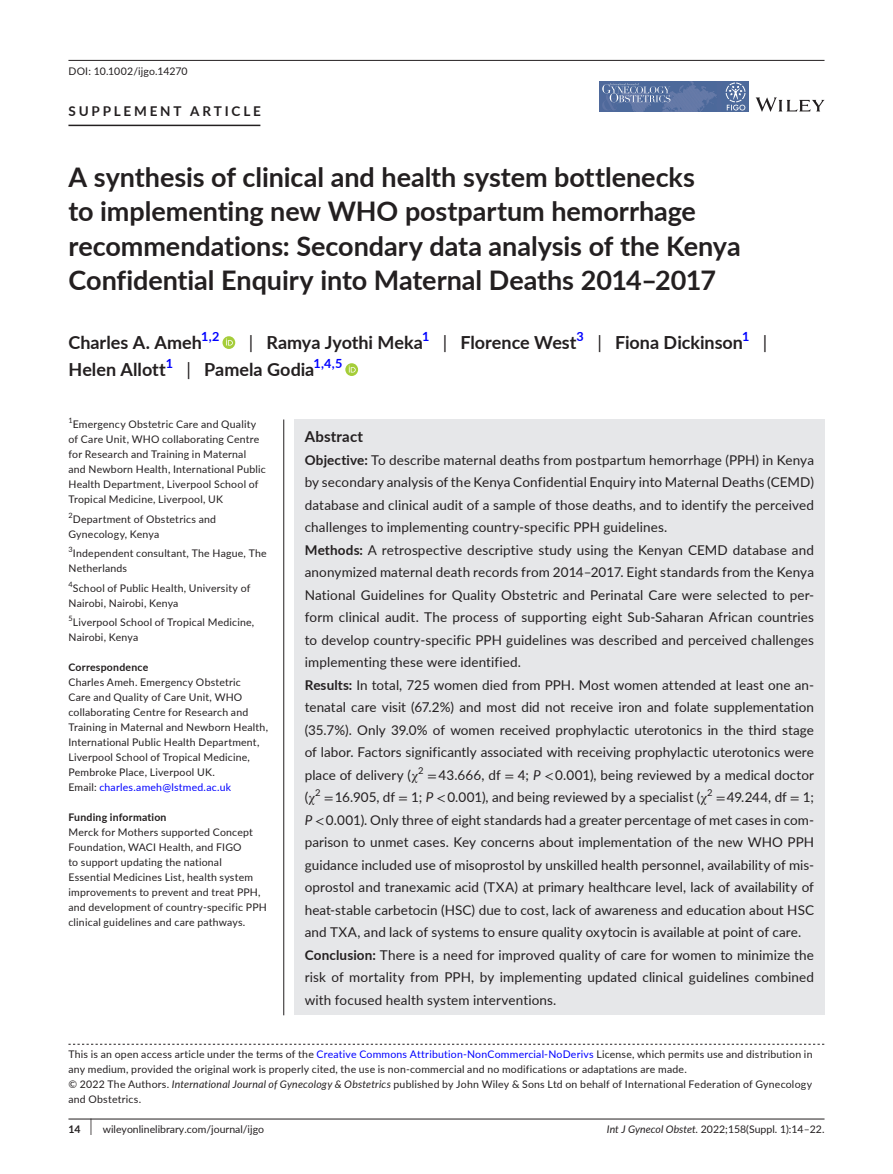
<style>
.page{position:relative;width:893px;height:1174px;background:#fff}
.page>*{position:absolute;margin:0;border:0;box-sizing:border-box;transform-origin:0 0}
.t1{font:700 27px/34.5px "Lato";color:#231f20}
.t2{font:700 18px "Lato";color:#231f20}
.t3{font:18px "Lato";color:#231f20}
.t4{font:700 15px "Lato";letter-spacing:.015em;color:#231f20}
.t5{font:13.5px/22.5px "Lato";letter-spacing:.005em;color:#231f20}
.t6{font:700 13.5px "Lato";letter-spacing:.205em;color:#231f20}
.t7{font:700 12.6px "Lato";color:#00f}
.t8{font:10.5px/15px "Lato";letter-spacing:.02em;color:#231f20}
.t9{font:10.5px "Lato";color:#231f20}
.t10{font:700 10.5px "Lato";letter-spacing:.02em;color:#231f20}
.t11{font:9.45px "Lato";color:#231f20}
.s1{font-weight:400}
.s2{color:#00f}
.s3{font-weight:700}
.s4{font-family:"STIX"}
.s5{font-style:italic}
.s6{font-size:17.4px}
</style>
<div class="page">
<hr style="left:68px;top:1118px;width:756px;height:1px;background:#231f20">
<svg style="left:756px;top:97px;width:68px;height:15px"></svg>
<img style="left:599px;top:82px;width:149px;height:30px">
<svg style="left:602px;top:83px;width:68px;height:27px;background:#677ea9"></svg>
<svg style="left:726px;top:83px;width:19px;height:27px"></svg>
<hr style="left:68px;top:60px;width:756px;height:1px;background:#231f20">
<hr style="left:68px;top:125px;width:192px;height:1px;background:#231f20">
<svg style="left:222px;top:336px;width:13px;height:13px"></svg>
<svg style="left:226px;top:338px;width:7px;height:7px"></svg>
<svg style="left:345px;top:363px;width:13px;height:13px"></svg>
<svg style="left:349px;top:365px;width:7px;height:7px"></svg>
<div style="left:294px;top:419px;width:530px;height:596px;background:#e6e7e9"></div>
<hr style="left:283px;top:419px;width:1px;height:596px;background:#231f20">
<svg style="left:68px;top:1043px;width:756px;height:1px"></svg>
<p class="t8" style="left:68px;top:63px;width:121px">DOI: 10.1002/ijgo.14270</p>
<p class="t6" style="left:68px;top:101px;width:194px">SUPPLEMENT ARTICLE</p>
<h1 class="t1" style="left:68px;top:159px;width:674px">A synthesis of clinical and health system bottlenecks<br>to implementing new WHO postpartum hemorrhage recommendations: Secondary data analysis of the Kenya Confidential Enquiry into Maternal Deaths 2014–2017</h1>
<h2 class="t2" style="left:68px;top:329px;width:135px">Charles A. Ameh</h2>
<p class="t7" style="left:201px;top:327px;width:20px">1,2</p>
<h2 class="t2" style="left:249px;top:329px;width:176px"><span class="s1">|</span> Ramya Jyothi Meka</h2>
<p class="t7" style="left:422px;top:327px;width:9px">1</p>
<h2 class="t2" style="left:443px;top:329px;width:135px"><span class="s1">|</span> Florence West</h2>
<p class="t7" style="left:577px;top:327px;width:9px">3</p>
<h2 class="t2" style="left:597px;top:329px;width:147px"><span class="s1">|</span> Fiona Dickinson</h2>
<p class="t7" style="left:742px;top:327px;width:9px">1</p>
<h2 class="t3" style="left:763px;top:329px;width:6px">|</h2>
<h2 class="t2" style="left:68px;top:356px;width:99px">Helen Allott</h2>
<p class="t7" style="left:166px;top:354px;width:9px">1</p>
<h2 class="t2" style="left:186px;top:356px;width:129px"><span class="s1">|</span> Pamela Godia</h2>
<p class="t7" style="left:314px;top:354px;width:30px">1,4,5</p>
<p class="t8" style="left:68px;top:416px;width:199px"><sup>1</sup>Emergency Obstetric Care and Quality of Care Unit, WHO collaborating Centre for Research and Training in Maternal and Newborn Health, International Public Health Department, Liverpool School of Tropical Medicine, Liverpool, UK</p>
<p class="t8" style="left:68px;top:511px;width:149px"><sup>2</sup>Department of Obstetrics and<br>Gynecology, Kenya</p>
<p class="t8" style="left:68px;top:545px;width:200px"><sup>3</sup>Independent consultant, The Hague, The<br>Netherlands</p>
<p class="t8" style="left:68px;top:580px;width:183px"><sup>4</sup>School of Public Health, University of<br>Nairobi, Nairobi, Kenya</p>
<p class="t8" style="left:68px;top:614px;width:187px"><sup>5</sup>Liverpool School of Tropical Medicine,<br>Nairobi, Kenya</p>
<p class="t10" style="left:68px;top:659px;width:81px">Correspondence</p>
<p class="t8" style="left:68px;top:674px;width:201px">Charles Ameh. Emergency Obstetric<br>Care and Quality of Care Unit, WHO collaborating Centre for Research and Training in Maternal and Newborn Health, International Public Health Department, Liverpool School of Tropical Medicine, Pembroke Place, Liverpool UK.<br>Email: <span class="s2">charles.ameh@lstmed.ac.uk</span></p>
<p class="t10" style="left:68px;top:809px;width:100px">Funding information</p>
<p class="t8" style="left:68px;top:824px;width:200px">Merck for Mothers supported Concept Foundation, WACI Health, and FIGO<br>to support updating the national<br>Essential Medicines List, health system improvements to prevent and treat PPH, and development of country-specific PPH clinical guidelines and care pathways.</p>
<p class="t4" style="left:305px;top:425px;width:60px">Abstract</p>
<p class="t5" style="left:305px;top:448px;width:511px"><span class="s3">Objective:</span> To describe maternal deaths from postpartum hemorrhage (PPH) in Kenya by secondary analysis of the Kenya Confidential Enquiry into Maternal Deaths (CEMD) database and clinical audit of a sample of those deaths, and to identify the perceived challenges to implementing country-specific PPH guidelines.<br><span class="s3">Methods:</span> A retrospective descriptive study using the Kenyan CEMD database and anonymized maternal death records from 2014–2017. Eight standards from the Kenya National Guidelines for Quality Obstetric and Perinatal Care were selected to per&shy;form clinical audit. The process of supporting eight Sub-Saharan African countries to develop country-specific PPH guidelines was described and perceived challenges implementing these were identified.<br><span class="s3">Results:</span> In total, 725 women died from PPH. Most women attended at least one an&shy;tenatal care visit (67.2%) and most did not receive iron and folate supplementation (35.7%). Only 39.0% of women received prophylactic uterotonics in the third stage of labor. Factors significantly associated with receiving prophylactic uterotonics were place of delivery (<span class="s4">χ</span></p>
<p class="t11" style="left:418px;top:763px;width:7px">2</p>
<p class="t5" style="left:428px;top:763px;width:388px"><span class="s4">=</span> 43.666, df <span class="s4">=</span> 4; <span class="s5">P</span> <span class="s4">&lt;</span> 0.001), being reviewed by a medical doctor</p>
<p class="t5" style="left:305px;top:785px;width:12px">(<span class="s4">χ</span></p>
<p class="t11" style="left:315px;top:786px;width:7px">2</p>
<p class="t5" style="left:324px;top:785px;width:385px"><span class="s4">=</span> 16.905, df <span class="s4">=</span> 1; <span class="s5">P</span> <span class="s4">&lt;</span> 0.001), and being reviewed by a specialist (<span class="s4">χ</span></p>
<p class="t11" style="left:707px;top:786px;width:7px">2</p>
<p class="t5" style="left:305px;top:785px;width:511px;text-indent:411px"><span class="s4">=</span> 49.244, df <span class="s4">=</span> 1; <span class="s5">P</span> <span class="s4">&lt;</span> 0.001). Only three of eight standards had a greater percentage of met cases in com&shy;parison to unmet cases. Key concerns about implementation of the new WHO PPH guidance included use of misoprostol by unskilled health personnel, availability of mis&shy;oprostol and tranexamic acid (TXA) at primary healthcare level, lack of availability of heat-stable carbetocin (HSC) due to cost, lack of awareness and education about HSC and TXA, and lack of systems to ensure quality oxytocin is available at point of care.<br><span class="s3">Conclusion:</span> There is a need for improved quality of care for women to minimize the risk of mortality from PPH, by implementing updated clinical guidelines combined with focused health system interventions.</p>
<p class="t8" style="left:68px;top:1046px;width:746px">This is an open access article under the terms of the <span class="s2">Creative Commons Attribution-NonCommercial-NoDerivs</span> License, which permits use and distribution in any medium, provided the original work is properly cited, the use is non-commercial and no modifications or adaptations are made.<br>© 2022 The Authors. <span class="s5">International Journal of Gynecology &amp; Obstetrics</span> published by John Wiley &amp; Sons Ltd on behalf of International Federation of Gynecology and Obstetrics.</p>
<p class="t9" style="left:68px;top:1121px;width:197px"><span class="s3">14</span> <span class="s6">|</span> wileyonlinelibrary.com/journal/ijgo</p>
<p class="t9" style="left:607px;top:1121px;width:219px"><span class="s5">Int J Gynecol Obstet.</span> 2022;158(Suppl. 1):14–22.</p>
</div>
